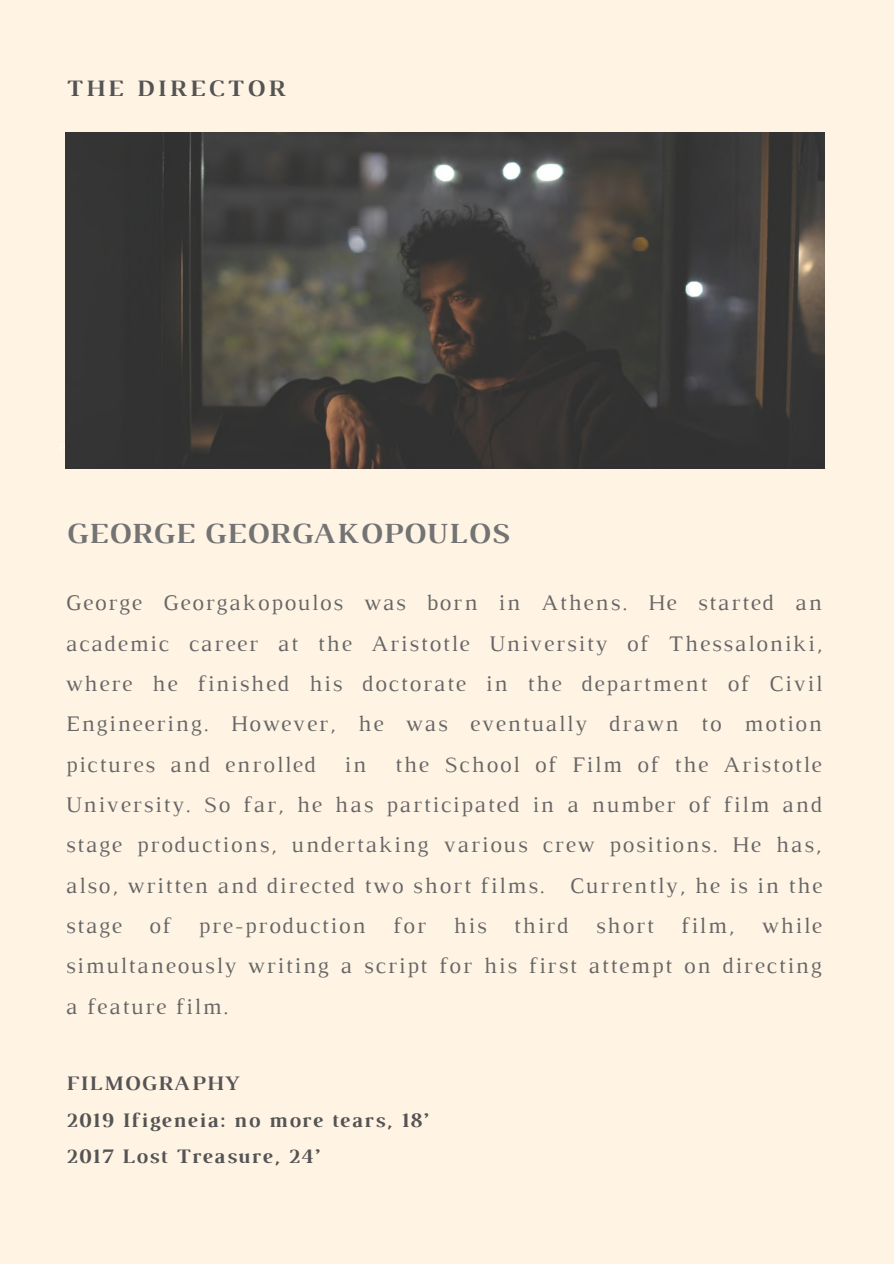
<style>
.page{position:relative;width:894px;height:1264px;background:#fff}
.page>*{position:absolute;margin:0;border:0;box-sizing:border-box;transform-origin:0 0}
.t1{font:700 29.85px "Luthier";letter-spacing:.03em;color:#737373}
.t2{font:700 24px "Luthier";letter-spacing:.14em;color:#545454}
.t3{font:22.65px/40.3px "Luthier";letter-spacing:.07em;color:#666;text-align:justify}
.t4{font:700 21px/36.3px "Luthier";letter-spacing:.07em;color:#545454}
</style>
<div class="page">
<div style="left:0;top:0;width:893px;height:1263px;background:#fff3e4"></div>
<img style="left:66px;top:132px;width:758px;height:336px">
<p class="t2" style="left:66px;top:79px;width:220px">THE DIRECTOR</p>
<h1 class="t1" style="left:66px;top:522px;width:444px">GEORGE GEORGAKOPOULOS</h1>
<p class="t3" style="left:66px;top:584px;width:758px">George Georgakopoulos was born in Athens. He started an academic career at the Aristotle University of Thessaloniki, where he finished his doctorate in the department of Civil Engineering. However, he was eventually drawn to motion pictures and enrolled</p>
<p class="t3" style="left:66px;top:745px;width:757px;text-indent:329px">the School of Film of the Aristotle University. So far, he has participated in a number of film and stage productions, undertaking various crew positions. He has, also, written and directed two short films. Currently, he is in the stage of pre-production for his third short film, while simultaneously writing a script for his first attempt on directing a feature film.</p>
<p class="t3" style="left:344px;top:745px;width:23px">in</p>
<p class="t4" style="left:66px;top:1066px;width:363px">FILMOGRAPHY<br>2019 Ifigeneia: no more tears, 18’<br>2017 Lost Treasure, 24’</p>
</div>
